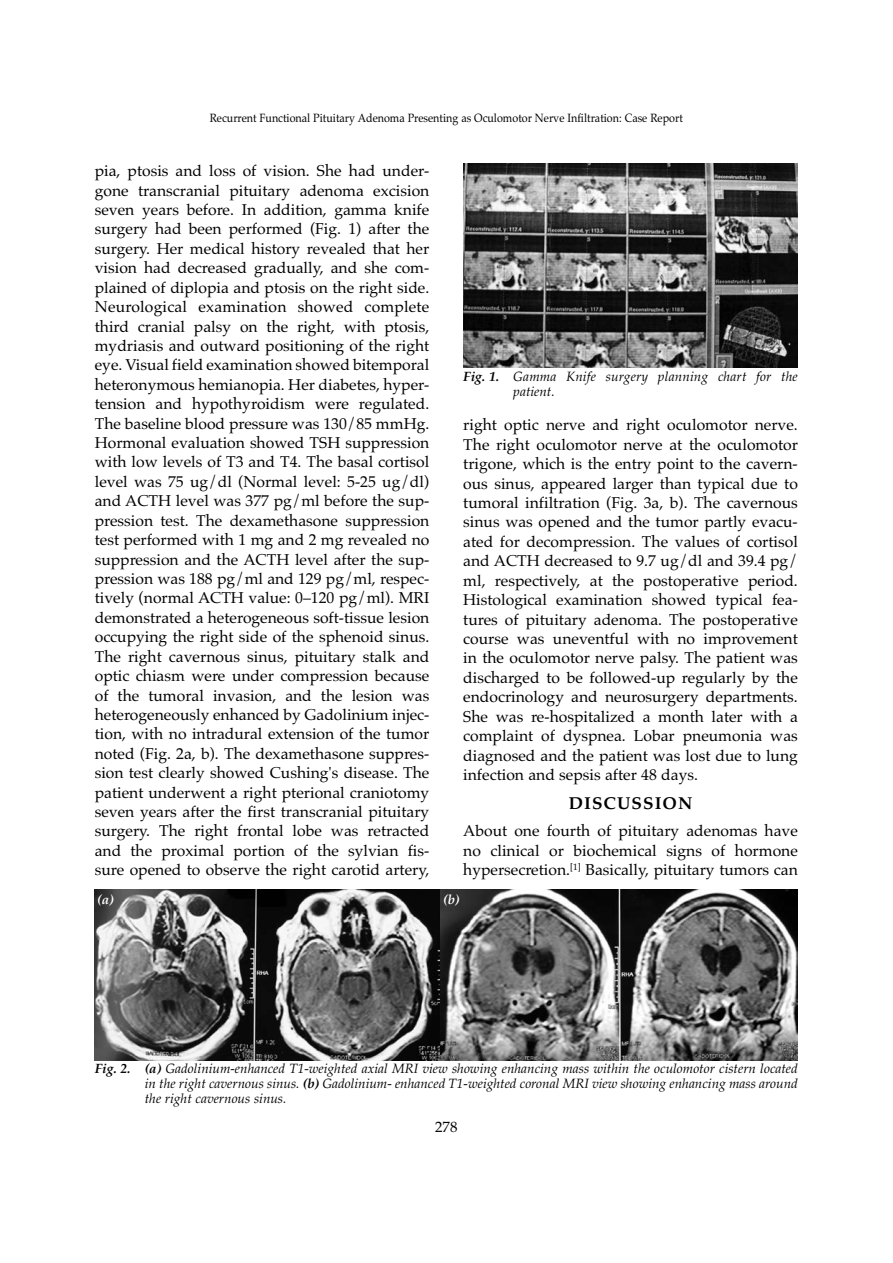
<style>
.page{position:relative;width:893px;height:1263px;background:#fff}
.page>*{position:absolute;margin:0;border:0;box-sizing:border-box;transform-origin:0 0}
.t1{font:700 17.25px "Palatino";letter-spacing:.065em;color:#000}
.t2{font:15.75px/19.4px "Palatino";color:#000;text-align:justify}
.t3{font:15px "Palatino";color:#000}
.t4{font:italic 13.5px/15px "Palatino";color:#000}
.t5{font:italic 700 13.5px "Palatino";color:#fff}
.t6{font:12px "Palatino";color:#000;scale:.9 1}
.s1{font-weight:700}
</style>
<div class="page">
<img style="left:463px;top:163px;width:335px;height:204px">
<img style="left:95px;top:889px;width:703px;height:172px">
<p class="t6" style="left:210px;top:113px;width:527px">Recurrent Functional Pituitary Adenoma Presenting as Oculomotor Nerve Infiltration: Case Report</p>
<p class="t2" style="left:95px;top:163px;width:336px">pia, ptosis and loss of vision. She had under&shy;gone transcranial pituitary adenoma excision seven years before. In addition, gamma knife surgery had been performed (Fig. 1) after the surgery. Her medical history revealed that her vision had decreased gradually, and she com&shy;plained of diplopia and ptosis on the right side.<br>Neurological examination showed complete third cranial palsy on the right, with ptosis, mydriasis and outward positioning of the right eye. Visual field examination showed bitemporal heteronymous hemianopia. Her diabetes, hyper&shy;tension and hypothyroidism were regulated.<br>The baseline blood pressure was 130/85 mmHg.<br>Hormonal evaluation showed TSH suppression with low levels of T3 and T4. The basal cortisol level was 75 ug/dl (Normal level: 5-25 ug/dl) and ACTH level was 377 pg/ml before the sup&shy;pression test. The dexamethasone suppression test performed with 1 mg and 2 mg revealed no suppression and the ACTH level after the sup&shy;pression was 188 pg/ml and 129 pg/ml, respec&shy;tively (normal ACTH value: 0–120 pg/ml). MRI demonstrated a heterogeneous soft-tissue lesion occupying the right side of the sphenoid sinus.<br>The right cavernous sinus, pituitary stalk and optic chiasm were under compression because of the tumoral invasion, and the lesion was heterogeneously enhanced by Gadolinium injec&shy;tion, with no intradural extension of the tumor noted (Fig. 2a, b). The dexamethasone suppres&shy;sion test clearly showed Cushing's disease. The patient underwent a right pterional craniotomy seven years after the first transcranial pituitary surgery. The right frontal lobe was retracted and the proximal portion of the sylvian fis&shy;sure opened to observe the right carotid artery,</p>
<p class="t4" style="left:513px;top:370px;width:286px;text-indent:-50px"><span class="s1">Fig. 1.</span> Gamma Knife surgery planning chart for the patient.</p>
<p class="t2" style="left:463px;top:417px;width:336px">right optic nerve and right oculomotor nerve.<br>The right oculomotor nerve at the oculomotor trigone, which is the entry point to the cavern&shy;ous sinus, appeared larger than typical due to tumoral infiltration (Fig. 3a, b). The cavernous sinus was opened and the tumor partly evacu&shy;ated for decompression. The values of cortisol and ACTH decreased to 9.7 ug/dl and 39.4 pg/ ml, respectively, at the postoperative period.<br>Histological examination showed typical fea&shy;tures of pituitary adenoma. The postoperative course was uneventful with no improvement in the oculomotor nerve palsy. The patient was discharged to be followed-up regularly by the endocrinology and neurosurgery departments.<br>She was re-hospitalized a month later with a complaint of dyspnea. Lobar pneumonia was diagnosed and the patient was lost due to lung infection and sepsis after 48 days.</p>
<p class="t1" style="left:569px;top:796px;width:125px">DISCUSSION</p>
<p class="t2" style="left:463px;top:823px;width:336px">About one fourth of pituitary adenomas have no clinical or biochemical signs of hormone hypersecretion.<sup>[1]</sup> Basically, pituitary tumors can</p>
<p class="t5" style="left:97px;top:894px;width:18px">(a)</p>
<p class="t5" style="left:443px;top:894px;width:18px">(b)</p>
<p class="t4" style="left:145px;top:1063px;width:654px;text-align:justify;text-indent:-50px"><span class="s1">Fig. 2. (a)</span> Gadolinium-enhanced T1-weighted axial MRI view showing enhancing mass within the oculomotor cistern located in the right cavernous sinus. <span class="s1">(b)</span> Gadolinium- enhanced T1-weighted coronal MRI view showing enhancing mass around the right cavernous sinus.</p>
<p class="t3" style="left:435px;top:1121px;width:24px">278</p>
</div>
